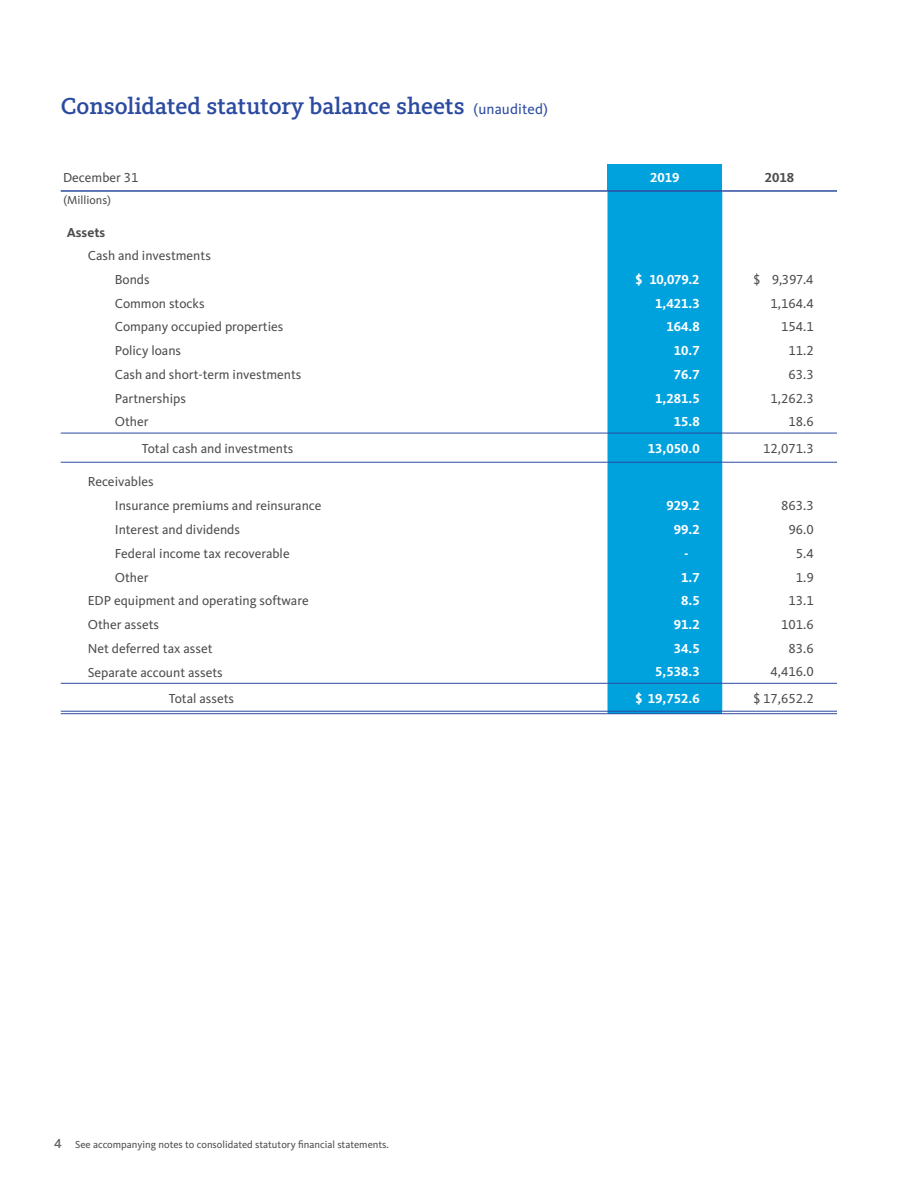
<style>
.page{position:relative;width:918px;height:1188px;background:#fff}
.page>*{position:absolute;margin:0;border:0;box-sizing:border-box;transform-origin:0 0}
.t1{font:500 24px "Kievit Slab Pro";color:#2c4ba0}
.t2{font:13.5px/23.7px "Kievit Pro";color:#4d4d4f}
.t3{font:700 13.5px "Kievit Pro";color:#fff}
.t4{font:700 13.5px "Kievit Pro";color:#4d4d4f}
.t5{font:12px "Kievit Pro";color:#4d4d4f}
.t6{font:10.5px "Kievit Pro";color:#4d4d4f}
.s1{font-family:"Kievit Pro";font-weight:400;font-size:15px}
.s2{font-family:"Kievit Slab Pro";font-weight:500;font-size:13.5px;color:#606163}
</style>
<div class="page">
<div style="left:608px;top:164px;width:114px;height:27px;background:#00a2de"></div>
<div style="left:608px;top:192px;width:114px;height:519px;background:#00a2de"></div>
<hr style="left:608px;top:711px;width:114px;height:3px;background:#00a2de">
<hr style="left:608px;top:683px;width:114px;height:1px;background:#2c4ba0">
<hr style="left:608px;top:433px;width:114px;height:1px;background:#2c4ba0">
<hr style="left:722px;top:433px;width:115px;height:1px;background:#2c4ba0">
<hr style="left:608px;top:462px;width:114px;height:1px;background:#2c4ba0">
<hr style="left:722px;top:462px;width:115px;height:1px;background:#2c4ba0">
<hr style="left:61px;top:683px;width:547px;height:1px;background:#2c4ba0">
<hr style="left:61px;top:711px;width:547px;height:1px;background:#2c4ba0">
<hr style="left:61px;top:713px;width:547px;height:1px;background:#2c4ba0">
<hr style="left:61px;top:433px;width:547px;height:1px;background:#2c4ba0">
<hr style="left:61px;top:462px;width:547px;height:1px;background:#2c4ba0">
<hr style="left:608px;top:711px;width:114px;height:1px;background:#2c4ba0">
<hr style="left:608px;top:713px;width:114px;height:1px;background:#2c4ba0">
<hr style="left:61px;top:190px;width:547px;height:2px;background:#2c4ba0">
<hr style="left:608px;top:190px;width:114px;height:2px;background:#2c4ba0">
<hr style="left:722px;top:190px;width:115px;height:2px;background:#2c4ba0">
<hr style="left:722px;top:711px;width:115px;height:1px;background:#2c4ba0">
<hr style="left:722px;top:713px;width:115px;height:1px;background:#2c4ba0">
<hr style="left:722px;top:683px;width:115px;height:1px;background:#2c4ba0">
<h1 class="t1" style="left:61px;top:92px;width:489px">Consolidated statutory balance sheets <span class="s1">(unaudited)</span></h1>
<p class="t2" style="left:63px;top:166px;width:77px">December 31</p>
<p class="t3" style="left:650px;top:170px;width:31px">2019</p>
<p class="t4" style="left:765px;top:170px;width:31px">2018</p>
<p class="t5" style="left:63px;top:193px;width:49px">(Millions)</p>
<p class="t4" style="left:67px;top:224px;width:40px">Assets</p>
<p class="t2" style="left:115px;top:244px;width:98px;text-indent:-27px">Cash and investments<br>Bonds</p>
<p class="t3" style="left:636px;top:271px;width:65px">$ 10,079.2</p>
<p class="t2" style="left:754px;top:267px;width:61px">$ 9,397.4</p>
<p class="t2" style="left:115px;top:291px;width:91px">Common stocks</p>
<p class="t3" style="left:655px;top:295px;width:46px">1,421.3</p>
<p class="t2" style="left:771px;top:291px;width:45px">1,164.4</p>
<p class="t2" style="left:115px;top:315px;width:170px">Company occupied properties</p>
<p class="t3" style="left:666px;top:319px;width:35px">164.8</p>
<p class="t2" style="left:781px;top:315px;width:34px">154.1</p>
<p class="t2" style="left:115px;top:339px;width:68px">Policy loans</p>
<p class="t3" style="left:674px;top:342px;width:27px">10.7</p>
<p class="t2" style="left:789px;top:339px;width:27px">11.2</p>
<p class="t2" style="left:115px;top:362px;width:188px">Cash and short-term investments</p>
<p class="t3" style="left:674px;top:366px;width:27px">76.7</p>
<p class="t2" style="left:789px;top:362px;width:27px">63.3</p>
<p class="t2" style="left:115px;top:386px;width:73px">Partnerships</p>
<p class="t3" style="left:655px;top:390px;width:46px">1,281.5</p>
<p class="t2" style="left:771px;top:386px;width:45px">1,262.3</p>
<p class="t2" style="left:115px;top:410px;width:35px">Other</p>
<p class="t3" style="left:674px;top:414px;width:27px">15.8</p>
<p class="t2" style="left:789px;top:410px;width:27px">18.6</p>
<p class="t2" style="left:142px;top:436px;width:153px">Total cash and investments</p>
<p class="t3" style="left:648px;top:440px;width:53px">13,050.0</p>
<p class="t2" style="left:763px;top:436px;width:52px">12,071.3</p>
<p class="t2" style="left:115px;top:470px;width:208px;text-indent:-27px">Receivables<br>Insurance premiums and reinsurance</p>
<p class="t3" style="left:666px;top:498px;width:35px">929.2</p>
<p class="t2" style="left:781px;top:494px;width:34px">863.3</p>
<p class="t2" style="left:115px;top:518px;width:127px">Interest and dividends</p>
<p class="t3" style="left:674px;top:521px;width:27px">99.2</p>
<p class="t2" style="left:789px;top:518px;width:27px">96.0</p>
<p class="t2" style="left:115px;top:541px;width:176px">Federal income tax recoverable</p>
<p class="t3" style="left:684px;top:545px;width:6px">-</p>
<p class="t2" style="left:796px;top:541px;width:19px">5.4</p>
<p class="t2" style="left:115px;top:565px;width:35px">Other</p>
<p class="t3" style="left:681px;top:569px;width:20px">1.7</p>
<p class="t2" style="left:796px;top:565px;width:19px">1.9</p>
<p class="t2" style="left:88px;top:589px;width:222px">EDP equipment and operating software</p>
<p class="t3" style="left:681px;top:593px;width:20px">8.5</p>
<p class="t2" style="left:789px;top:589px;width:27px">13.1</p>
<p class="t2" style="left:88px;top:613px;width:73px">Other assets</p>
<p class="t3" style="left:674px;top:616px;width:27px">91.2</p>
<p class="t2" style="left:781px;top:613px;width:34px">101.6</p>
<p class="t2" style="left:88px;top:636px;width:126px">Net deferred tax asset</p>
<p class="t3" style="left:674px;top:640px;width:27px">34.5</p>
<p class="t2" style="left:789px;top:636px;width:27px">83.6</p>
<p class="t2" style="left:88px;top:660px;width:136px">Separate account assets</p>
<p class="t3" style="left:655px;top:664px;width:46px">5,538.3</p>
<p class="t2" style="left:771px;top:660px;width:45px">4,416.0</p>
<p class="t2" style="left:169px;top:687px;width:67px">Total assets</p>
<p class="t3" style="left:636px;top:690px;width:66px">$ 19,752.6</p>
<p class="t2" style="left:754px;top:686px;width:62px">$ 17,652.2</p>
<p class="t6" style="left:54px;top:1138px;width:337px"><span class="s2">4</span> See accompanying notes to consolidated statutory financial statements.</p>
</div>
